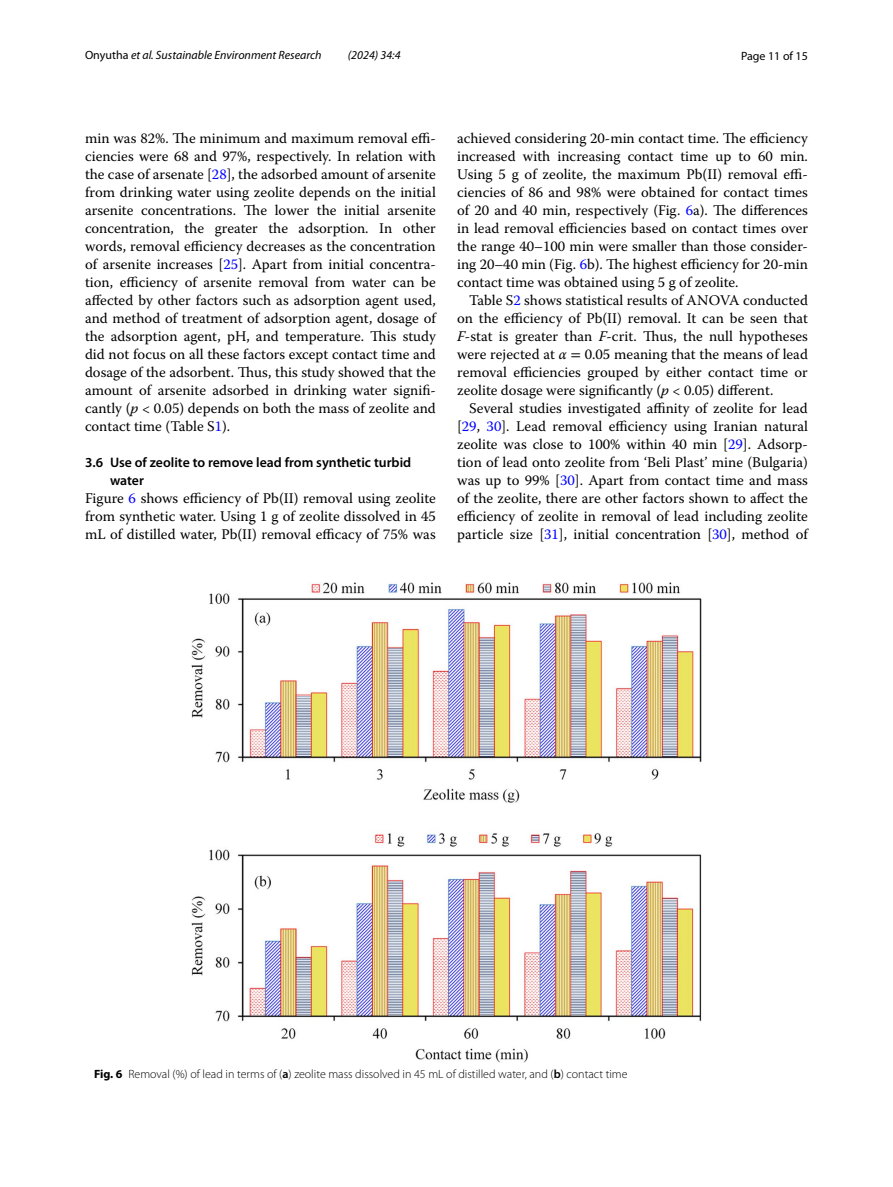
<style>
.page{position:relative;width:893px;height:1187px;background:#fff}
.page>*{position:absolute;margin:0;border:0;box-sizing:border-box;transform-origin:0 0}
.t1{font:14.7px/18px "Warnock Pro";color:#000;text-align:justify}
.t2{font:600 13.8px/18px "Myriad Pro";color:#000}
.t3{font:300 12px "Myriad Pro";color:#000}
.t4{font:italic 12px "Myriad Pro";color:#000}
.t5{font:12px "Myriad Pro";color:#000}
.s1{font-style:normal}
.s2{color:#00f}
.s3{font-style:italic}
.s4{font-family:"STIX"}
.s5{font-weight:700}
.s6{font-weight:600}
</style>
<div class="page">
<img style="left:191px;top:582px;width:511px;height:480px">
<p class="t4" style="left:85px;top:48px;width:238px"><span class="s1">Onyutha</span> et al. Sustainable Environment Research</p>
<p class="t4" style="left:348px;top:48px;width:54px">(2024) 34:4</p>
<p class="t5" style="left:741px;top:48px;width:68px">Page 11 of 15</p>
<p class="t1" style="left:85px;top:128px;width:352px">min was 82%. The minimum and maximum removal effi&shy;ciencies were 68 and 97%, respectively. In relation with the case of arsenate [<span class="s2">28</span>], the adsorbed amount of arsenite from drinking water using zeolite depends on the initial arsenite concentrations. The lower the initial arsenite concentration, the greater the adsorption. In other words, removal efficiency decreases as the concentration of arsenite increases [<span class="s2">25</span>]. Apart from initial concentra&shy;tion, efficiency of arsenite removal from water can be affected by other factors such as adsorption agent used, and method of treatment of adsorption agent, dosage of the adsorption agent, pH, and temperature. This study did not focus on all these factors except contact time and dosage of the adsorbent. Thus, this study showed that the amount of arsenite adsorbed in drinking water signifi&shy;cantly (<span class="s3">p</span> &lt; 0.05) depends on both the mass of zeolite and contact time (Table S<span class="s2">1</span>).</p>
<p class="t2" style="left:110px;top:453px;width:303px;text-indent:-25px">3.6 Use of zeolite to remove lead from synthetic turbid water</p>
<p class="t1" style="left:85px;top:488px;width:352px">Figure <span class="s2">6</span> shows efficiency of Pb(II) removal using zeolite from synthetic water. Using 1 g of zeolite dissolved in 45 mL of distilled water, Pb(II) removal efficacy of 75% was</p>
<p class="t1" style="left:457px;top:128px;width:352px">achieved considering 20-min contact time. The efficiency increased with increasing contact time up to 60 min.<br>Using 5 g of zeolite, the maximum Pb(II) removal effi&shy;ciencies of 86 and 98% were obtained for contact times of 20 and 40 min, respectively (Fig. <span class="s2">6</span>a). The differences in lead removal efficiencies based on contact times over the range 40–100 min were smaller than those consider&shy;ing 20–40 min (Fig. <span class="s2">6</span>b). The highest efficiency for 20-min contact time was obtained using 5 g of zeolite.</p>
<p class="t1" style="left:457px;top:290px;width:352px;text-indent:12px">Table S<span class="s2">2</span> shows statistical results of ANOVA conducted on the efficiency of Pb(II) removal. It can be seen that <span class="s3">F</span>-stat is greater than <span class="s3">F</span>-crit. Thus, the null hypotheses were rejected at <span class="s3">α</span> <span class="s4">=</span> 0.05 meaning that the means of lead removal efficiencies grouped by either contact time or zeolite dosage were significantly (<span class="s3">p</span> &lt; 0.05) different.</p>
<p class="t1" style="left:457px;top:398px;width:352px;text-indent:12px">Several studies investigated affinity of zeolite for lead [<span class="s2">29</span>, <span class="s2">30</span>]. Lead removal efficiency using Iranian natural zeolite was close to 100% within 40 min [<span class="s2">29</span>]. Adsorp&shy;tion of lead onto zeolite from ‘Beli Plast’ mine (Bulgaria) was up to 99% [<span class="s2">30</span>]. Apart from contact time and mass of the zeolite, there are other factors shown to affect the efficiency of zeolite in removal of lead including zeolite particle size [<span class="s2">31</span>], initial concentration [<span class="s2">30</span>], method of</p>
<p class="t3" style="left:94px;top:1067px;width:535px"><span class="s5">Fig. 6</span> Removal (%) of lead in terms of (<span class="s6">a</span>) zeolite mass dissolved in 45 mL of distilled water, and (<span class="s6">b</span>) contact time</p>
</div>
